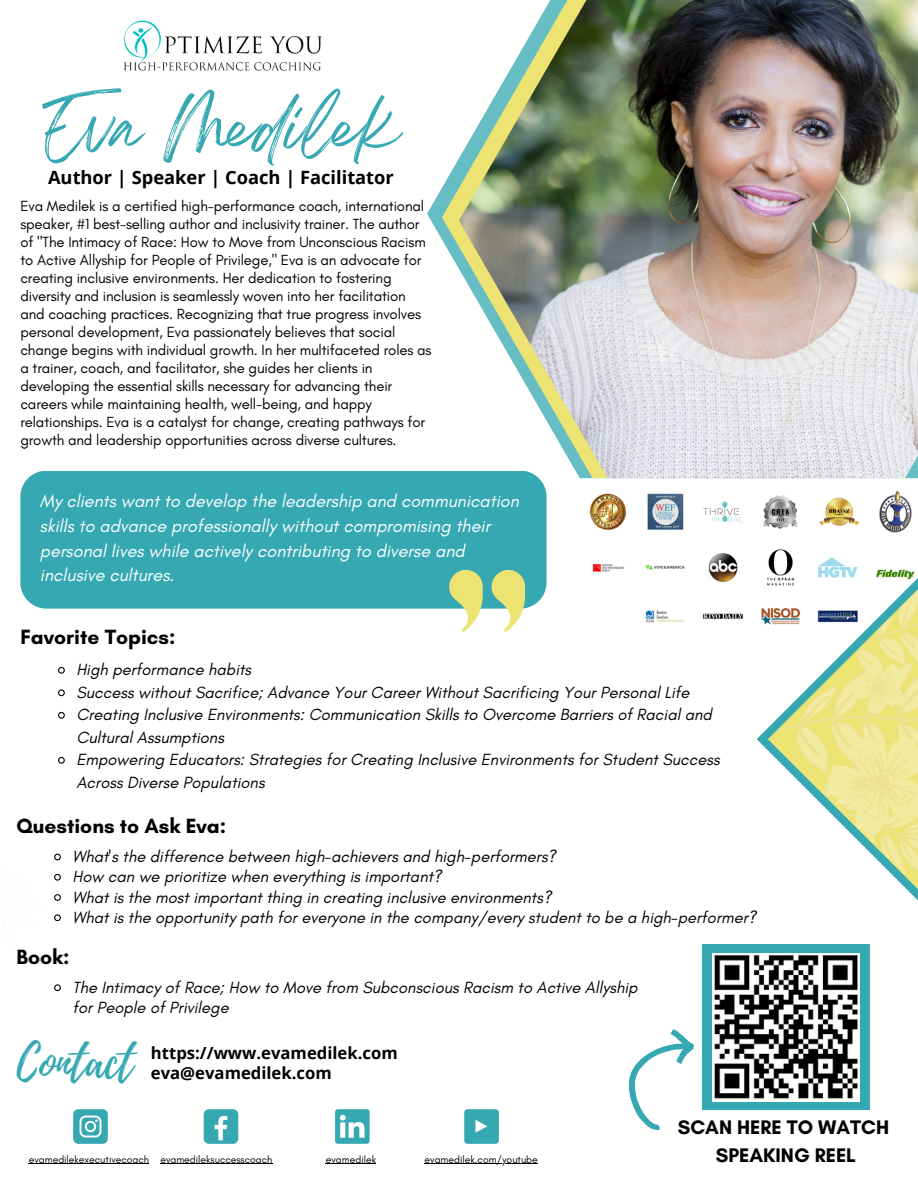
<style>
.page{position:relative;width:918px;height:1188px;background:#fff}
.page>*{position:absolute;margin:0;border:0;box-sizing:border-box;transform-origin:0 0}
.t1{font:55.5px "Breathing";color:#35a8b2}
.t2{font:44.7px "Playlist Script";color:#35a8b2}
.t3{font:700 21px "Glacial Indifference";color:#000}
.t4{font:700 19.95px "Glacial Indifference";color:#000}
.t5{font:700 18.3px "Open Sans";color:#000}
.t6{font:italic 18px/24.8px "Glacial Indifference";color:#fff}
.t7{font:700 16.65px "Open Sans";color:#000}
.t8{font:italic 16.5px/22.5px "Glacial Indifference";color:#000}
.t9{font:15px/18px "Glacial Indifference";letter-spacing:-.01em;color:#000}
.t10{font:10.35px "Glacial Indifference";color:#000}
</style>
<div class="page">
<img style="left:589px;top:493px;width:154px;height:130px">
<div style="left:20px;top:471px;width:527px;height:138px;background:#35a8b2;border-radius:26px"></div>
<svg style="left:768px;top:478px;width:11px;height:279px"></svg>
<svg style="left:779px;top:478px;width:139px;height:422px"></svg>
<svg style="left:775px;top:566px;width:143px;height:313px"></svg>
<svg style="left:442px;top:158px;width:17px;height:111px"></svg>
<img style="left:459px;top:0;width:459px;height:478px">
<svg style="left:449px;top:570px;width:36px;height:62px"></svg>
<svg style="left:492px;top:570px;width:35px;height:62px"></svg>
<svg style="left:54px;top:984px;width:7px;height:8px"></svg>
<div style="left:702px;top:944px;width:168px;height:166px;background:#35a8b2"></div>
<img style="left:713px;top:954px;width:146px;height:147px">
<svg style="left:629px;top:1029px;width:65px;height:101px"></svg>
<svg style="left:335px;top:1109px;width:35px;height:35px"></svg>
<hr style="left:326px;top:1164px;width:50px;height:1px;background:#000">
<div style="left:204px;top:1109px;width:34px;height:35px;background:#35a8b2;border-radius:5px"></div>
<svg style="left:215px;top:1116px;width:12px;height:24px"></svg>
<hr style="left:160px;top:1164px;width:113px;height:1px;background:#000">
<div style="left:464px;top:1109px;width:35px;height:35px;background:#35a8b2;border-radius:3px"></div>
<svg style="left:475px;top:1120px;width:13px;height:13px"></svg>
<hr style="left:425px;top:1164px;width:113px;height:1px;background:#000">
<hr style="left:29px;top:1164px;width:120px;height:1px;background:#000">
<svg style="left:73px;top:1109px;width:35px;height:35px"></svg>
<svg style="left:54px;top:853px;width:7px;height:69px"></svg>
<svg style="left:58px;top:666px;width:7px;height:8px"></svg>
<svg style="left:58px;top:689px;width:7px;height:8px"></svg>
<svg style="left:58px;top:711px;width:7px;height:8px"></svg>
<svg style="left:58px;top:756px;width:7px;height:8px"></svg>
<img style="left:124px;top:20px;width:198px;height:51px">
<p class="t1" style="left:42px;top:110px;width:360px">Eva Medilek</p>
<p class="t5" style="left:48px;top:164px;width:347px">Author | Speaker | Coach | Facilitator</p>
<p class="t9" style="left:20px;top:197px;width:413px">Eva Medilek is a certified high-performance coach, international speaker, #1 best-selling author and inclusivity trainer. The author of "The Intimacy of Race: How to Move from Unconscious Racism to Active Allyship for People of Privilege," Eva is an advocate for creating inclusive environments. Her dedication to fostering diversity and inclusion is seamlessly woven into her facilitation and coaching practices. Recognizing that true progress involves personal development, Eva passionately believes that social change begins with individual growth. In her multifaceted roles as a trainer, coach, and facilitator, she guides her clients in developing the essential skills necessary for advancing their careers while maintaining health, well-being, and happy relationships. Eva is a catalyst for change, creating pathways for growth and leadership opportunities across diverse cultures.</p>
<p class="t6" style="left:40px;top:488px;width:481px">My clients want to develop the leadership and communication skills to advance professionally without compromising their personal lives while actively contributing to diverse and inclusive cultures.</p>
<p class="t3" style="left:20px;top:624px;width:157px">Favorite Topics:</p>
<p class="t8" style="left:76px;top:658px;width:176px">High performance habits</p>
<p class="t8" style="left:76px;top:681px;width:615px">Success without Sacrifice; Advance Your Career Without Sacrificing Your Personal Life</p>
<p class="t8" style="left:76px;top:703px;width:637px">Creating Inclusive Environments: Communication Skills to Overcome Barriers of Racial and<br>Cultural Assumptions</p>
<p class="t8" style="left:76px;top:748px;width:645px">Empowering Educators: Strategies for Creating Inclusive Environments for Student Success<br>Across Diverse Populations</p>
<p class="t3" style="left:16px;top:813px;width:211px">Questions to Ask Eva:</p>
<p class="t8" style="left:73px;top:845px;width:485px">What's the difference between high-achievers and high-performers?</p>
<p class="t8" style="left:73px;top:865px;width:370px">How can we prioritize when everything is important?</p>
<p class="t8" style="left:73px;top:886px;width:480px">What is the most important thing in creating inclusive environments?</p>
<p class="t8" style="left:73px;top:906px;width:685px">What is the opportunity path for everyone in the company/every student to be a high-performer?</p>
<p class="t3" style="left:16px;top:944px;width:55px">Book:</p>
<p class="t8" style="left:73px;top:977px;width:567px;line-height:20.2px">The Intimacy of Race; How to Move from Subconscious Racism to Active Allyship for People of Privilege</p>
<p class="t2" style="left:17px;top:1031px;width:118px">Contact</p>
<p class="t7" style="left:151px;top:1042px;width:248px">https://www.evamedilek.com</p>
<p class="t7" style="left:151px;top:1061px;width:182px">eva@evamedilek.com</p>
<p class="t4" style="left:678px;top:1116px;width:213px">SCAN HERE TO WATCH</p>
<p class="t10" style="left:29px;top:1153px;width:122px">evamedilekexecutivecoach</p>
<p class="t10" style="left:160px;top:1153px;width:114px">evamedileksuccesscoach</p>
<p class="t10" style="left:326px;top:1153px;width:52px">evamedilek</p>
<p class="t10" style="left:425px;top:1153px;width:115px">evamedilek.com/youtube</p>
<p class="t4" style="left:716px;top:1143px;width:142px">SPEAKING REEL</p>
</div>
